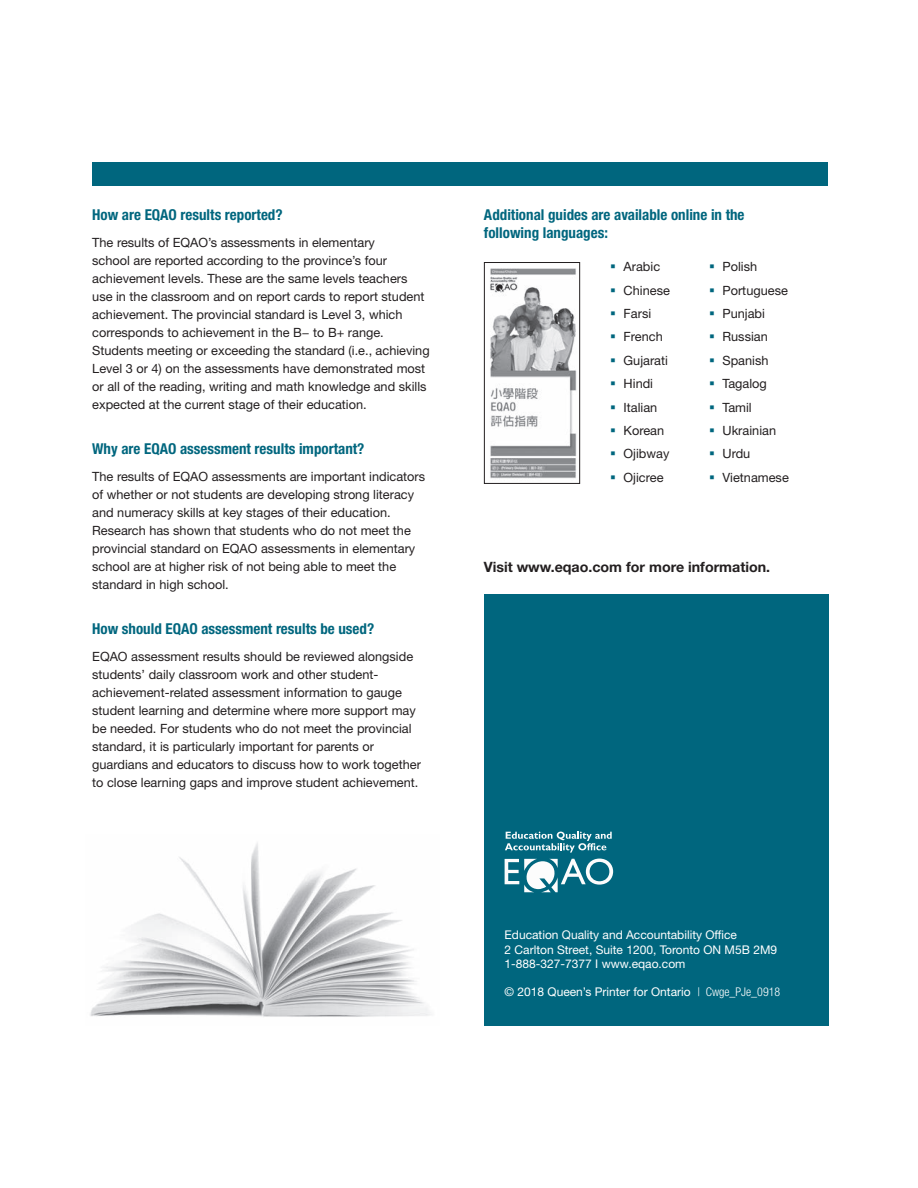
<style>
.page{position:relative;width:918px;height:1188px;background:#fff}
.page>*{position:absolute;margin:0;border:0;box-sizing:border-box;transform-origin:0 0}
.Elementary_blue_subh{font:700 condensed 15px/18px "Helvetica Neue LT Std";color:#00667e}
.t1{font:700 14.25px "Helvetica Neue LT Std";color:#231f20}
.Elementary_paragraph{font:12.75px/18px "Helvetica Neue LT Std";color:#231f20}
._8pt_white_text{font:12px "Helvetica Neue LT Std";color:#fff}
.Elementary_paragraph-2{font:12px "Helvetica Neue LT Std";color:#fff}
.s1{font-weight:300;font-stretch:condensed}
</style>
<div class="page">
<div style="left:92px;top:162px;width:736px;height:24px;background:#00667e"></div>
<div style="left:484px;top:594px;width:344px;height:432px;background:#00667e"></div>
<svg style="left:505px;top:832px;width:107px;height:21px"></svg>
<svg style="left:505px;top:859px;width:108px;height:33px"></svg>
<img style="left:90px;top:843px;width:341px;height:174px">
<img style="left:490px;top:268px;width:87px;height:211px">
<div style="left:484px;top:262px;width:96px;height:222px;border:1px solid #231f20"></div>
<p class="Elementary_blue_subh" style="left:92px;top:205px;width:192px">How are EQAO results reported?</p>
<p class="Elementary_paragraph" style="left:92px;top:233px;width:339px">The results of EQAO’s assessments in elementary<br>school are reported according to the province’s four achievement levels. These are the same levels teachers use in the classroom and on report cards to report student achievement. The provincial standard is Level 3, which corresponds to achievement in the B− to B+ range.<br>Students meeting or exceeding the standard (i.e., achieving Level 3 or 4) on the assessments have demonstrated most or all of the reading, writing and math knowledge and skills expected at the current stage of their education.</p>
<p class="Elementary_blue_subh" style="left:92px;top:439px;width:274px">Why are EQAO assessment results important?</p>
<p class="Elementary_paragraph" style="left:92px;top:467px;width:335px">The results of EQAO assessments are important indicators of whether or not students are developing strong literacy and numeracy skills at key stages of their education.<br>Research has shown that students who do not meet the provincial standard on EQAO assessments in elementary school are at higher risk of not being able to meet the standard in high school.</p>
<p class="Elementary_blue_subh" style="left:92px;top:619px;width:284px">How should EQAO assessment results be used?</p>
<p class="Elementary_paragraph" style="left:92px;top:647px;width:330px">EQAO assessment results should be reviewed alongside students’ daily classroom work and other student&shy;achievement-related assessment information to gauge student learning and determine where more support may be needed. For students who do not meet the provincial standard, it is particularly important for parents or guardians and educators to discuss how to work together to close learning gaps and improve student achievement.</p>
<p class="Elementary_blue_subh" style="left:484px;top:205px;width:262px">Additional guides are available online in the following languages:</p>
<p class="Elementary_paragraph" style="left:624px;top:258px;width:38px">Arabic</p>
<p class="Elementary_paragraph" style="left:624px;top:281px;width:48px">Chinese</p>
<p class="Elementary_paragraph" style="left:624px;top:304px;width:29px">Farsi</p>
<p class="Elementary_paragraph" style="left:624px;top:328px;width:41px">French</p>
<p class="Elementary_paragraph" style="left:624px;top:351px;width:46px">Gujarati</p>
<p class="Elementary_paragraph" style="left:624px;top:375px;width:31px">Hindi</p>
<p class="Elementary_paragraph" style="left:624px;top:398px;width:35px">Italian</p>
<p class="Elementary_paragraph" style="left:624px;top:421px;width:42px">Korean</p>
<p class="Elementary_paragraph" style="left:624px;top:445px;width:47px">Ojibway</p>
<p class="Elementary_paragraph" style="left:624px;top:468px;width:41px">Ojicree</p>
<p class="Elementary_paragraph" style="left:723px;top:258px;width:36px">Polish</p>
<p class="Elementary_paragraph" style="left:723px;top:281px;width:67px">Portuguese</p>
<p class="Elementary_paragraph" style="left:723px;top:304px;width:44px">Punjabi</p>
<p class="Elementary_paragraph" style="left:723px;top:328px;width:47px">Russian</p>
<p class="Elementary_paragraph" style="left:723px;top:351px;width:48px">Spanish</p>
<p class="Elementary_paragraph" style="left:723px;top:375px;width:46px">Tagalog</p>
<p class="Elementary_paragraph" style="left:723px;top:398px;width:31px">Tamil</p>
<p class="Elementary_paragraph" style="left:723px;top:421px;width:55px">Ukrainian</p>
<p class="Elementary_paragraph" style="left:723px;top:445px;width:29px">Urdu</p>
<p class="Elementary_paragraph" style="left:723px;top:468px;width:68px">Vietnamese</p>
<p class="t1" style="left:484px;top:558px;width:288px">Visit www.eqao.com for more information.</p>
<p class="_8pt_white_text" style="left:505px;top:928px;width:234px">Education Quality and Accountability Office</p>
<p class="_8pt_white_text" style="left:505px;top:942px;width:274px">2 Carlton Street, Suite 1200, Toronto ON M5B 2M9</p>
<p class="Elementary_paragraph-2" style="left:505px;top:957px;width:182px">1-888-327-7377 I www.eqao.com</p>
<p class="_8pt_white_text" style="left:505px;top:985px;width:277px">© 2018 Queen’s Printer for Ontario <span class="s1">| Cwge_PJe_0918</span></p>
</div>
